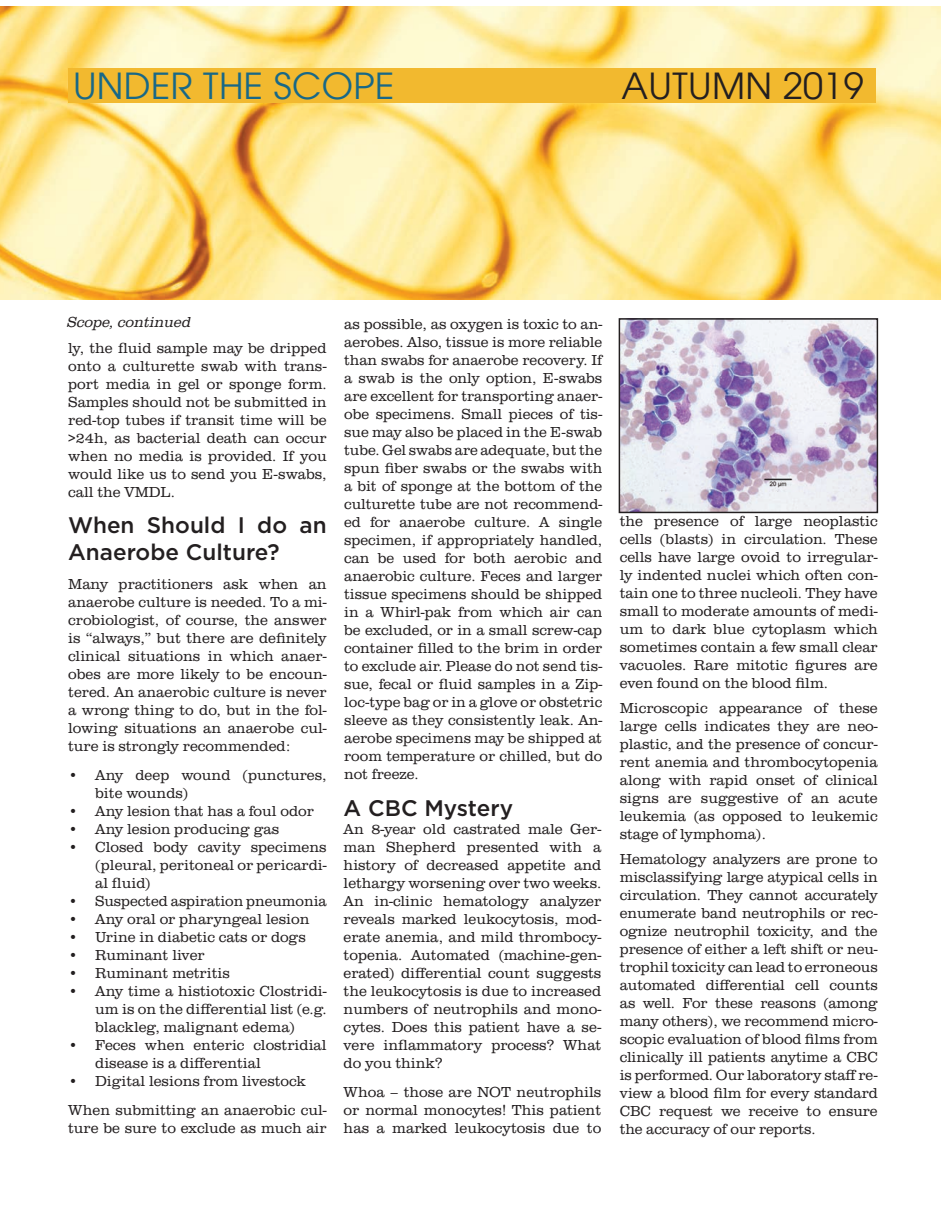
<style>
.page{position:relative;width:945px;height:1215px;background:#fff}
.page>*{position:absolute;margin:0;border:0;box-sizing:border-box;transform-origin:0 0}
.t1{font:36px "Avant Garde";letter-spacing:.01em;color:#186887}
.t2{font:36px "Avant Garde";letter-spacing:.01em;color:#231f20}
.t3{font:500 22.5px/27px "Gotham";color:#231f20}
.t4{font:300 15px/18px "Clarendon URW";color:#231f20;text-align:justify}
.t5{font:italic 300 15px "Clarendon URW";color:#231f20}
</style>
<div class="page">
<img style="left:0;top:6px;width:940px;height:293px">
<div style="left:68px;top:68px;width:808px;height:35px;background:#f2b92f"></div>
<img style="left:622px;top:321px;width:253px;height:189px">
<div style="left:619px;top:318px;width:259px;height:195px;border:2px solid #231f20"></div>
<h1 class="t1" style="left:73px;top:64px;width:323px">UNDER THE SCOPE</h1>
<h1 class="t2" style="left:622px;top:64px;width:244px">AUTUMN 2019</h1>
<p class="t5" style="left:68px;top:314px;width:125px">Scope, continued</p>
<p class="t4" style="left:68px;top:340px;width:260px">ly, the fluid sample may be dripped onto a culturette swab with trans&shy;port media in gel or sponge form.<br>Samples should not be submitted in red-top tubes if transit time will be &gt;24h, as bacterial death can occur when no media is provided. If you would like us to send you E-swabs, call the VMDL.</p>
<h2 class="t3" style="left:68px;top:511px;width:260px">When Should I do an<br>Anaerobe Culture?</h2>
<p class="t4" style="left:68px;top:575px;width:260px">Many practitioners ask when an anaerobe culture is needed. To a mi&shy;crobiologist, of course, the answer is “always,” but there are definitely clinical situations in which anaer&shy;obes are more likely to be encoun&shy;tered. An anaerobic culture is never a wrong thing to do, but in the fol&shy;lowing situations an anaerobe cul&shy;ture is strongly recommended:</p>
<p class="t4" style="left:95px;top:766px;width:233px;text-indent:-27px">• Any deep wound (punctures, bite wounds)</p>
<p class="t4" style="left:68px;top:802px;width:247px">• Any lesion that has a foul odor</p>
<p class="t4" style="left:68px;top:820px;width:213px">• Any lesion producing gas</p>
<p class="t4" style="left:95px;top:838px;width:233px;text-indent:-27px">• Closed body cavity specimens (pleural, peritoneal or pericardi&shy;al fluid)</p>
<p class="t4" style="left:68px;top:892px;width:260px">• Suspected aspiration pneumonia</p>
<p class="t4" style="left:68px;top:910px;width:243px">• Any oral or pharyngeal lesion</p>
<p class="t4" style="left:68px;top:928px;width:239px">• Urine in diabetic cats or dogs</p>
<p class="t4" style="left:68px;top:946px;width:138px">• Ruminant liver</p>
<p class="t4" style="left:68px;top:964px;width:163px">• Ruminant metritis</p>
<p class="t4" style="left:95px;top:982px;width:233px;text-indent:-27px">• Any time a histiotoxic Clostridi&shy;um is on the differential list (e.g. blackleg, malignant edema)</p>
<p class="t4" style="left:95px;top:1036px;width:233px;text-indent:-27px">• Feces when enteric clostridial disease is a differential</p>
<p class="t4" style="left:68px;top:1067px;width:260px;line-height:28.8px">• Digital lesions from livestock<br>When submitting an anaerobic cul-</p>
<p class="t4" style="left:68px;top:1119px;width:260px">ture be sure to exclude as much air</p>
<p class="t4" style="left:344px;top:315px;width:260px">as possible, as oxygen is toxic to an&shy;aerobes. Also, tissue is more reliable than swabs for anaerobe recovery. If a swab is the only option, E-swabs are excellent for transporting anaer&shy;obe specimens. Small pieces of tis&shy;sue may also be placed in the E-swab tube. Gel swabs are adequate, but the spun fiber swabs or the swabs with a bit of sponge at the bottom of the culturette tube are not recommend&shy;ed for anaerobe culture. A single specimen, if appropriately handled, can be used for both aerobic and anaerobic culture. Feces and larger tissue specimens should be shipped in a Whirl-pak from which air can be excluded, or in a small screw-cap container filled to the brim in order to exclude air. Please do not send tis&shy;sue, fecal or fluid samples in a Zip&shy;loc-type bag or in a glove or obstetric sleeve as they consistently leak. An&shy;aerobe specimens may be shipped at room temperature or chilled, but do not freeze.</p>
<h2 class="t3" style="left:344px;top:795px;width:171px">A CBC Mystery</h2>
<p class="t4" style="left:344px;top:821px;width:259px">An 8-year old castrated male Ger&shy;man Shepherd presented with a history of decreased appetite and lethargy worsening over two weeks.<br>An in-clinic hematology analyzer reveals marked leukocytosis, mod&shy;erate anemia, and mild thrombocy&shy;topenia. Automated (machine-gen&shy;erated) differential count suggests the leukocytosis is due to increased numbers of neutrophils and mono&shy;cytes. Does this patient have a se&shy;vere inflammatory process? What do you think?</p>
<p class="t4" style="left:344px;top:1083px;width:259px">Whoa – those are NOT neutrophils or normal monocytes! This patient has a marked leukocytosis due to</p>
<p class="t4" style="left:620px;top:513px;width:260px">the presence of large neoplastic cells (blasts) in circulation. These cells have large ovoid to irregular&shy;ly indented nuclei which often con&shy;tain one to three nucleoli. They have small to moderate amounts of medi&shy;um to dark blue cytoplasm which sometimes contain a few small clear vacuoles. Rare mitotic figures are even found on the blood film.</p>
<p class="t4" style="left:620px;top:699px;width:260px">Microscopic appearance of these large cells indicates they are neo&shy;plastic, and the presence of concur&shy;rent anemia and thrombocytopenia along with rapid onset of clinical signs are suggestive of an acute leukemia (as opposed to leukemic stage of lymphoma).</p>
<p class="t4" style="left:620px;top:850px;width:260px">Hematology analyzers are prone to misclassifying large atypical cells in circulation. They cannot accurately enumerate band neutrophils or rec&shy;ognize neutrophil toxicity, and the presence of either a left shift or neu&shy;trophil toxicity can lead to erroneous automated differential cell counts as well. For these reasons (among many others), we recommend micro&shy;scopic evaluation of blood films from clinically ill patients anytime a CBC is performed. Our laboratory staff re&shy;view a blood film for every standard CBC request we receive to ensure the accuracy of our reports.</p>
</div>
